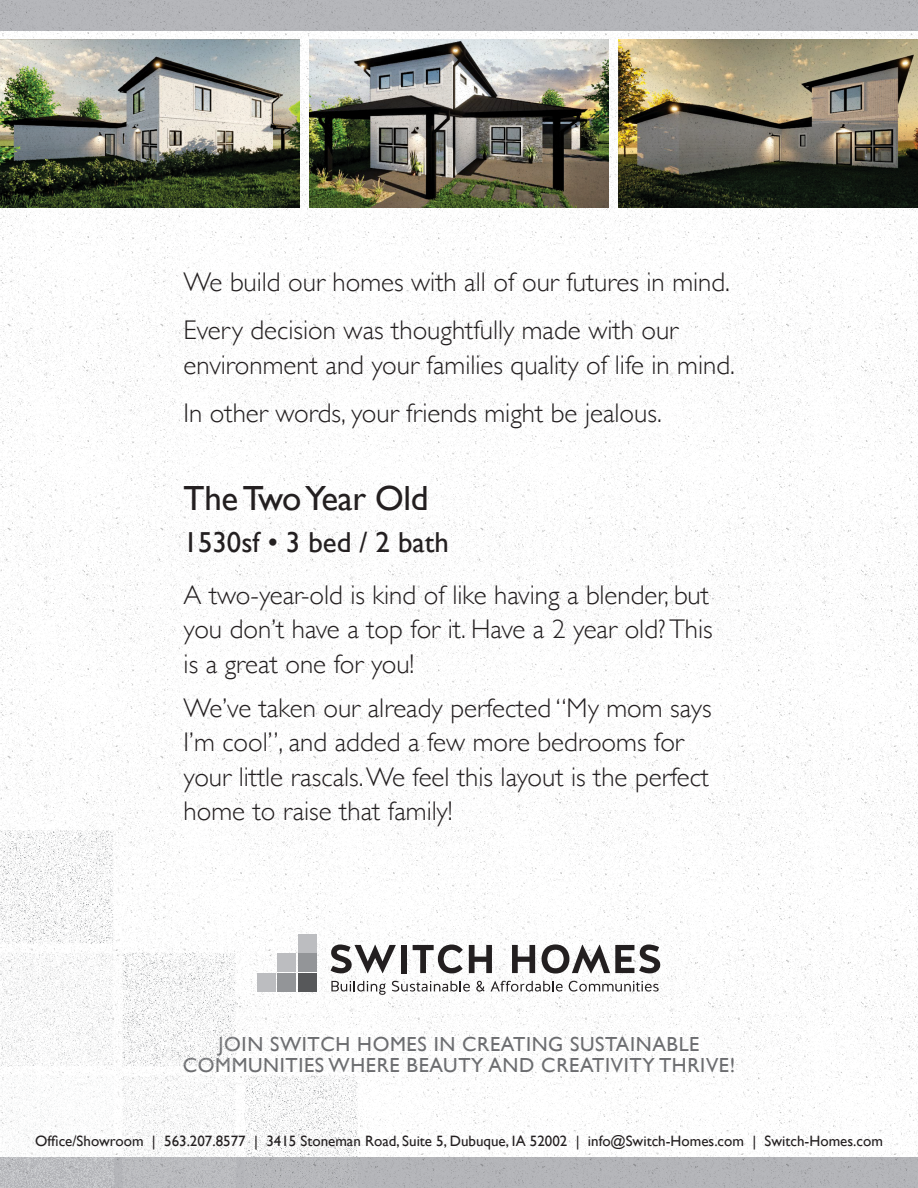
<style>
.page{position:relative;width:918px;height:1188px;background:#fff}
.page>*{position:absolute;margin:0;border:0;box-sizing:border-box;transform-origin:0 0}
.t1{font:34.8px "Gill Sans";letter-spacing:-.01em;color:#231f20}
.t2{font:28.8px "Gill Sans";color:#231f20}
.t3{font:300 27px/34.5px "Gill Sans";color:#231f20}
.t4{font:20.4px/21.1px "Gill Sans";letter-spacing:.03em;color:#6c6d70;text-align:center}
.t5{font:15px "Gill Sans";color:#231f20}
</style>
<div class="page">
<img style="left:0;top:31px;width:918px;height:1126px">
<div style="left:0;top:0;width:918px;height:31px;background:#b6b7bb"></div>
<div style="left:0;top:1157px;width:918px;height:31px;background:#b6b7bb"></div>
<svg style="left:359px;top:945px;width:37px;height:28px"></svg>
<div style="left:401px;top:945px;width:6px;height:28px;background:#231f20"></div>
<svg style="left:413px;top:945px;width:50px;height:28px"></svg>
<svg style="left:469px;top:945px;width:23px;height:28px"></svg>
<svg style="left:512px;top:945px;width:23px;height:28px"></svg>
<svg style="left:542px;top:944px;width:118px;height:30px"></svg>
<svg style="left:359px;top:981px;width:27px;height:14px"></svg>
<svg style="left:392px;top:981px;width:78px;height:11px"></svg>
<svg style="left:476px;top:981px;width:87px;height:11px"></svg>
<svg style="left:569px;top:981px;width:90px;height:11px"></svg>
<img style="left:619px;top:39px;width:299px;height:169px">
<img style="left:0;top:39px;width:299px;height:169px">
<img style="left:309px;top:39px;width:300px;height:169px">
<img style="left:0;top:830px;width:359px;height:358px">
<p class="t3" style="left:184px;top:257px;width:548px;line-height:48px">We build our homes with all of our futures in mind.<br>Every decision was thoughtfully made with our</p>
<p class="t3" style="left:184px;top:340px;width:553px;line-height:48px">environment and your families quality of life in mind.<br>In other words, your friends might be jealous.</p>
<p class="t1" style="left:184px;top:478px;width:247px">The Two Year Old</p>
<p class="t2" style="left:184px;top:525px;width:267px">1530sf • 3 bed / 2 bath</p>
<p class="t3" style="left:184px;top:576px;width:531px">A two-year-old is kind of like having a blender, but you don’t have a top for it. Have a 2 year old? This is a great one for you!</p>
<p class="t3" style="left:184px;top:690px;width:530px">We’ve taken our already perfected “My mom says I’m cool”, and added a few more bedrooms for your little rascals. We feel this layout is the perfect home to raise that family!</p>
<p class="t4" style="left:183px;top:1033px;width:554px">JOIN SWITCH HOMES IN CREATING SUSTAINABLE<br>COMMUNITIES WHERE BEAUTY AND CREATIVITY THRIVE!</p>
<p class="t5" style="left:35px;top:1132px;width:849px">Office/Showroom | 563.207.8577 | 3415 Stoneman Road, Suite 5, Dubuque, IA 52002 | info@Switch-Homes.com | Switch-Homes.com</p>
</div>
